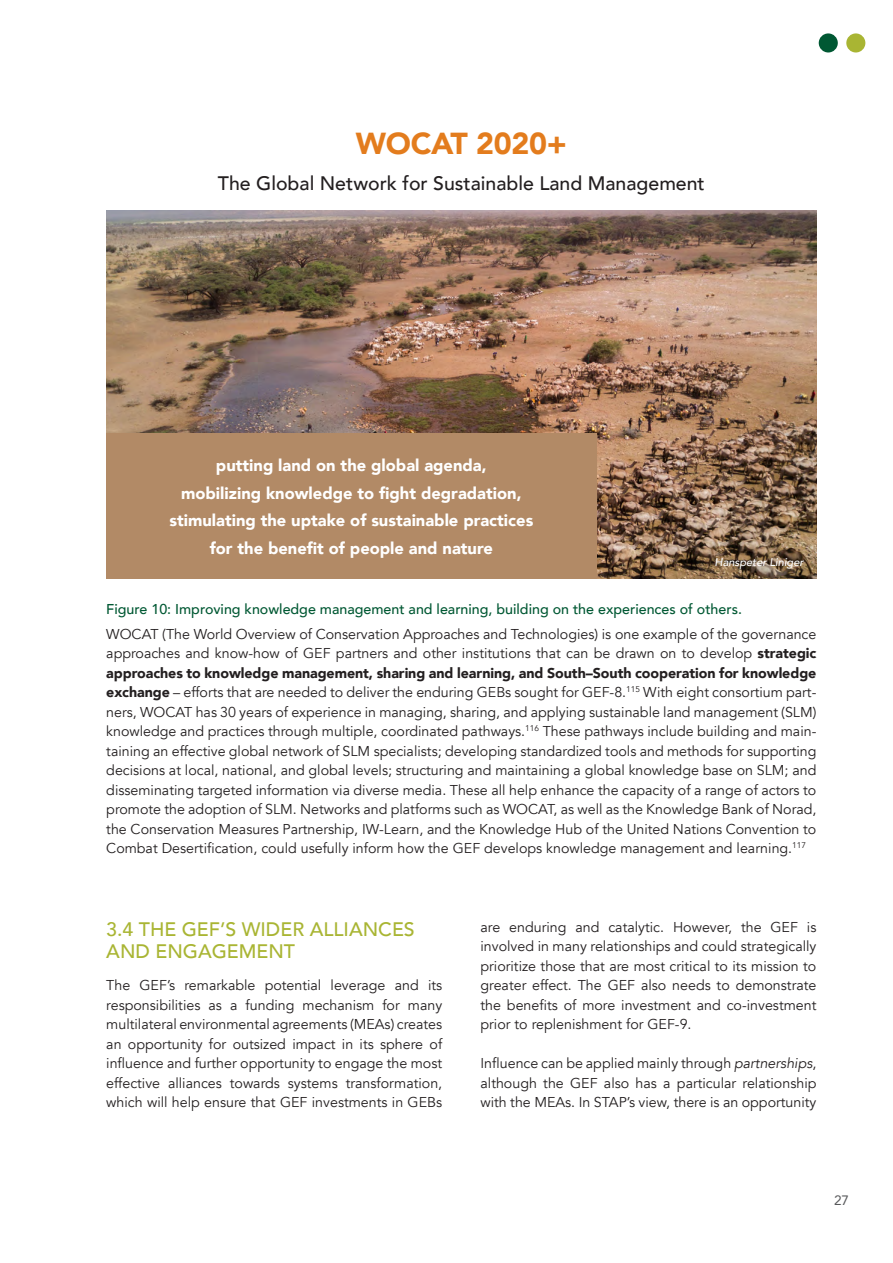
<style>
.page{position:relative;width:893px;height:1263px;background:#fff}
.page>*{position:absolute;margin:0;border:0;box-sizing:border-box;transform-origin:0 0}
.t1{font:900 30.3px "Avenir";letter-spacing:-.01em;color:#e37c1d}
.t2{font:500 19.5px "Avenir";color:#231f20}
.t3{font:500 19.5px/22.5px "Avenir";color:#a9b533}
.t4{font:900 16.5px/27.6px "Avenir";color:#fff;text-align:center}
.t5{font:14.25px/19.5px "Avenir";color:#231f20;text-align:justify}
.t6{font:500 14.25px "Avenir";color:#005833}
.t7{font:13.5px "Avenir LT Std";color:#58595b}
.t8{font:italic 500 11.25px "Avenir";letter-spacing:-.01em;color:#fff}
.s1{font-weight:900}
.s2{font-style:italic}
</style>
<div class="page">
<div style="left:819px;top:33px;width:19px;height:20px;background:#005833;border-radius:50%"></div>
<div style="left:846px;top:33px;width:19px;height:20px;background:#a9b533;border-radius:50%"></div>
<img style="left:106px;top:210px;width:710px;height:369px">
<div style="left:106px;top:433px;width:490px;height:146px;background:#b28a66"></div>
<h1 class="t1" style="left:356px;top:117px;width:213px">WOCAT 2020+</h1>
<h2 class="t2" style="left:218px;top:166px;width:488px">The Global Network for Sustainable Land Management</h2>
<p class="t4" style="left:169px;top:451px;width:365px">putting land on the global agenda,<br>mobilizing knowledge to fight degradation, stimulating the uptake of sustainable practices for the benefit of people and nature</p>
<p class="t8" style="left:714px;top:555px;width:91px">Hanspeter Liniger</p>
<p class="t6" style="left:106px;top:597px;width:637px">Figure 10: Improving knowledge management and learning, building on the experiences of others.</p>
<p class="t5" style="left:106px;top:624px;width:712px">WOCAT (The World Overview of Conservation Approaches and Technologies) is one example of the governance approaches and know-how of GEF partners and other institutions that can be drawn on to develop <span class="s1">strategic approaches to knowledge management, sharing and learning, and South–South cooperation for knowledge exchange</span> – efforts that are needed to deliver the enduring GEBs sought for GEF-8.<sup>115</sup> With eight consortium part&shy;ners, WOCAT has 30 years of experience in managing, sharing, and applying sustainable land management (SLM) knowledge and practices through multiple, coordinated pathways.<sup>116</sup> These pathways include building and main&shy;taining an effective global network of SLM specialists; developing standardized tools and methods for supporting decisions at local, national, and global levels; structuring and maintaining a global knowledge base on SLM; and disseminating targeted information via diverse media. These all help enhance the capacity of a range of actors to promote the adoption of SLM. Networks and platforms such as WOCAT, as well as the Knowledge Bank of Norad, the Conservation Measures Partnership, IW-Learn, and the Knowledge Hub of the United Nations Convention to Combat Desertification, could usefully inform how the GEF develops knowledge management and learning.<sup>117</sup></p>
<h2 class="t3" style="left:106px;top:917px;width:310px">3.4 THE GEF’S WIDER ALLIANCES<br>AND ENGAGEMENT</h2>
<p class="t5" style="left:106px;top:976px;width:337px">The GEF’s remarkable potential leverage and its responsibilities as a funding mechanism for many multilateral environmental agreements (MEAs) creates an opportunity for outsized impact in its sphere of influence and further opportunity to engage the most effective alliances towards systems transformation, which will help ensure that GEF investments in GEBs</p>
<p class="t5" style="left:480px;top:917px;width:337px">are enduring and catalytic. However, the GEF is involved in many relationships and could strategically prioritize those that are most critical to its mission to greater effect. The GEF also needs to demonstrate the benefits of more investment and co-investment prior to replenishment for GEF-9.</p>
<p class="t5" style="left:480px;top:1054px;width:337px">Influence can be applied mainly through <span class="s2">partnerships</span>, although the GEF also has a particular relationship with the MEAs. In STAP’s view, there is an opportunity</p>
<p class="t7" style="left:834px;top:1192px;width:17px">27</p>
</div>
